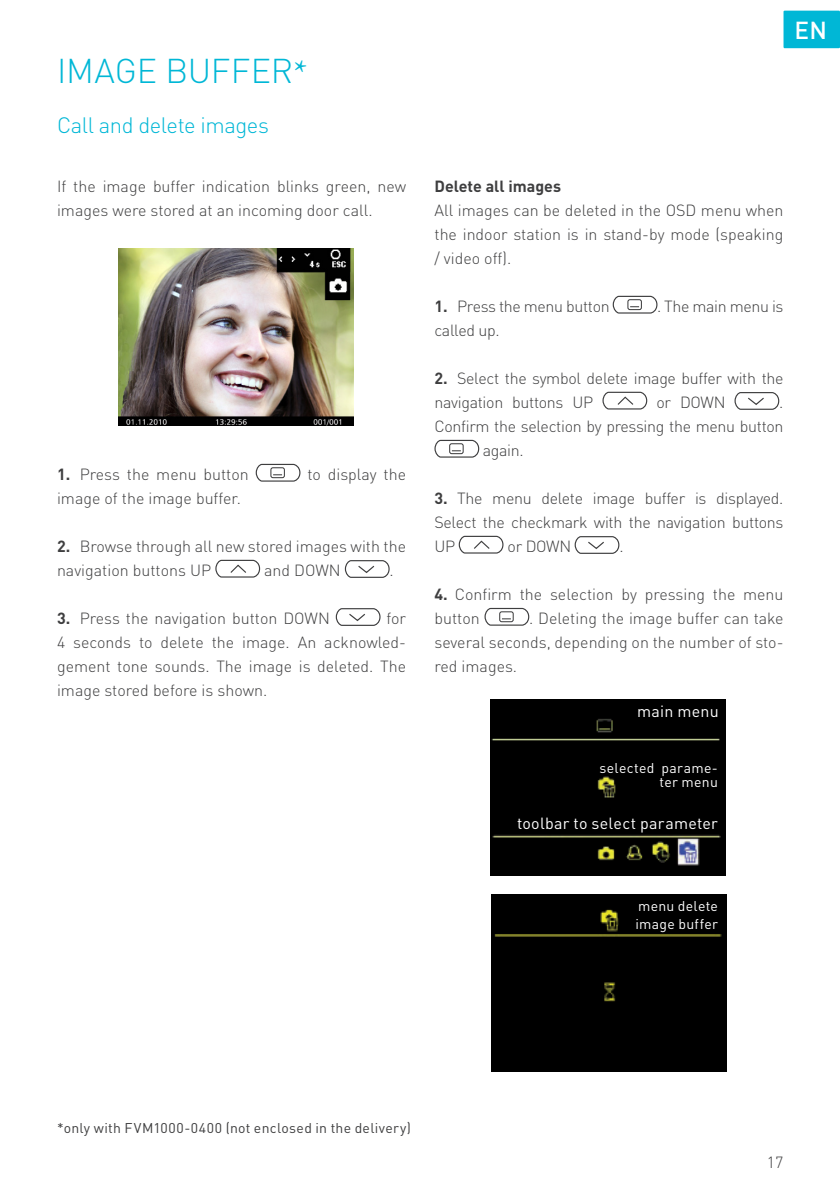
<style>
.page{position:relative;width:840px;height:1191px;background:#fff}
.page>*{position:absolute;margin:0;border:0;box-sizing:border-box;transform-origin:0 0}
.t1{font:300 34px "DIN Pro";letter-spacing:-.005em;color:#00b7d6}
.t2{font:500 24.2px "DIN Pro";color:#fff}
.t3{font:300 22px "DIN Pro";letter-spacing:-.02em;color:#00b7d6}
.t4{font:300 16px/24px "DIN Pro";color:#3e3e3f;text-align:justify}
.t5{font:300 16px/24px "DIN Pro";letter-spacing:-.02em;color:#3e3e3f}
.t6{font:16px "DIN Pro";letter-spacing:.015em;color:#fff}
.t7{font:700 16px "DIN Pro";color:#3e3e3f}
.t8{font:14px "DIN Pro";letter-spacing:.025em;color:#3e3e3f}
.t9{font:14px/18px "DIN Pro";letter-spacing:.02em;color:#fff}
.s1{font-family:"Minion Pro";font-weight:400}
.s2{font-weight:700}
</style>
<div class="page">
<div style="left:783px;top:11px;width:56px;height:37px;background:#00b7d6"></div>
<img style="left:118px;top:249px;width:235px;height:176px">
<svg style="left:255px;top:463px;width:46px;height:19px"></svg>
<svg style="left:215px;top:559px;width:45px;height:19px"></svg>
<svg style="left:344px;top:560px;width:46px;height:18px"></svg>
<svg style="left:335px;top:608px;width:46px;height:18px"></svg>
<svg style="left:612px;top:295px;width:45px;height:19px"></svg>
<svg style="left:602px;top:391px;width:45px;height:19px"></svg>
<svg style="left:734px;top:392px;width:45px;height:18px"></svg>
<svg style="left:434px;top:439px;width:45px;height:19px"></svg>
<svg style="left:458px;top:535px;width:46px;height:19px"></svg>
<svg style="left:574px;top:536px;width:45px;height:18px"></svg>
<svg style="left:484px;top:607px;width:45px;height:19px"></svg>
<div style="left:491px;top:894px;width:234px;height:177px;background:#000"></div>
<img style="left:490px;top:699px;width:235px;height:176px">
<h1 class="t1" style="left:57px;top:44px;width:252px">IMAGE BUFFER<span class="s1">*</span></h1>
<h3 class="t3" style="left:57px;top:108px;width:213px">Call and delete images</h3>
<p class="t4" style="left:57px;top:173px;width:350px">If the image buffer indication blinks green, new images were stored at an incoming door call.</p>
<p class="t4" style="left:57px;top:461px;width:193px"><span class="s2">1.</span> Press the menu button</p>
<p class="t4" style="left:307px;top:461px;width:100px">to display the</p>
<p class="t4" style="left:57px;top:485px;width:185px">image of the image buffer.</p>
<p class="t4" style="left:57px;top:533px;width:350px"><span class="s2">2.</span> Browse through all new stored images with the navigation buttons UP</p>
<p class="t4" style="left:264px;top:557px;width:78px">and DOWN</p>
<p class="t4" style="left:389px;top:557px;width:6px">.</p>
<p class="t4" style="left:57px;top:605px;width:274px"><span class="s2">3.</span> Press the navigation button DOWN</p>
<p class="t4" style="left:57px;top:605px;width:350px;text-indent:329px">for 4 seconds to delete the image. An acknowled&shy;gement tone sounds. The image is deleted. The image stored before is shown.</p>
<h2 class="t2" style="left:794px;top:10px;width:34px">EN</h2>
<p class="t7" style="left:434px;top:173px;width:128px">Delete all images</p>
<p class="t4" style="left:434px;top:197px;width:350px">All images can be deleted in the OSD menu when the indoor station is in stand-by mode (speaking / video off).</p>
<p class="t5" style="left:434px;top:293px;width:177px"><span class="s2">1.</span> Press the menu button</p>
<p class="t5" style="left:656px;top:293px;width:128px">. The main menu is</p>
<p class="t5" style="left:434px;top:317px;width:67px">called up.</p>
<p class="t5" style="left:434px;top:365px;width:350px"><span class="s2">2.</span> Select the symbol delete image buffer with the navigation buttons UP</p>
<p class="t4" style="left:656px;top:389px;width:71px">or DOWN</p>
<p class="t4" style="left:778px;top:389px;width:6px">.</p>
<p class="t5" style="left:434px;top:413px;width:350px">Confirm the selection by pressing the menu button</p>
<p class="t4" style="left:482px;top:437px;width:42px">again.</p>
<p class="t4" style="left:434px;top:485px;width:350px"><span class="s2">3.</span> The menu delete image buffer is displayed.<br>Select the checkmark with the navigation buttons UP</p>
<p class="t4" style="left:507px;top:533px;width:65px">or DOWN</p>
<p class="t4" style="left:619px;top:533px;width:6px">.</p>
<p class="t4" style="left:434px;top:581px;width:350px"><span class="s2">4.</span> Confirm the selection by pressing the menu button</p>
<p class="t4" style="left:434px;top:605px;width:350px;text-indent:95px">. Deleting the image buffer can take several seconds, depending on the number of sto&shy;red images.</p>
<p class="t6" style="left:637px;top:698px;width:83px">main menu</p>
<p class="t9" style="left:599px;top:759px;width:120px;line-height:14px;text-align:right">selected parame&shy;ter menu</p>
<p class="t6" style="left:516px;top:811px;width:202px">toolbar to select parameter</p>
<p class="t9" style="left:635px;top:895px;width:84px">menu delete image buffer</p>
<p class="t8" style="left:57px;top:1116px;width:355px">*only with FVM1000-0400 (not enclosed in the delivery)</p>
<p class="t4" style="left:766px;top:1149px;width:18px">17</p>
</div>
